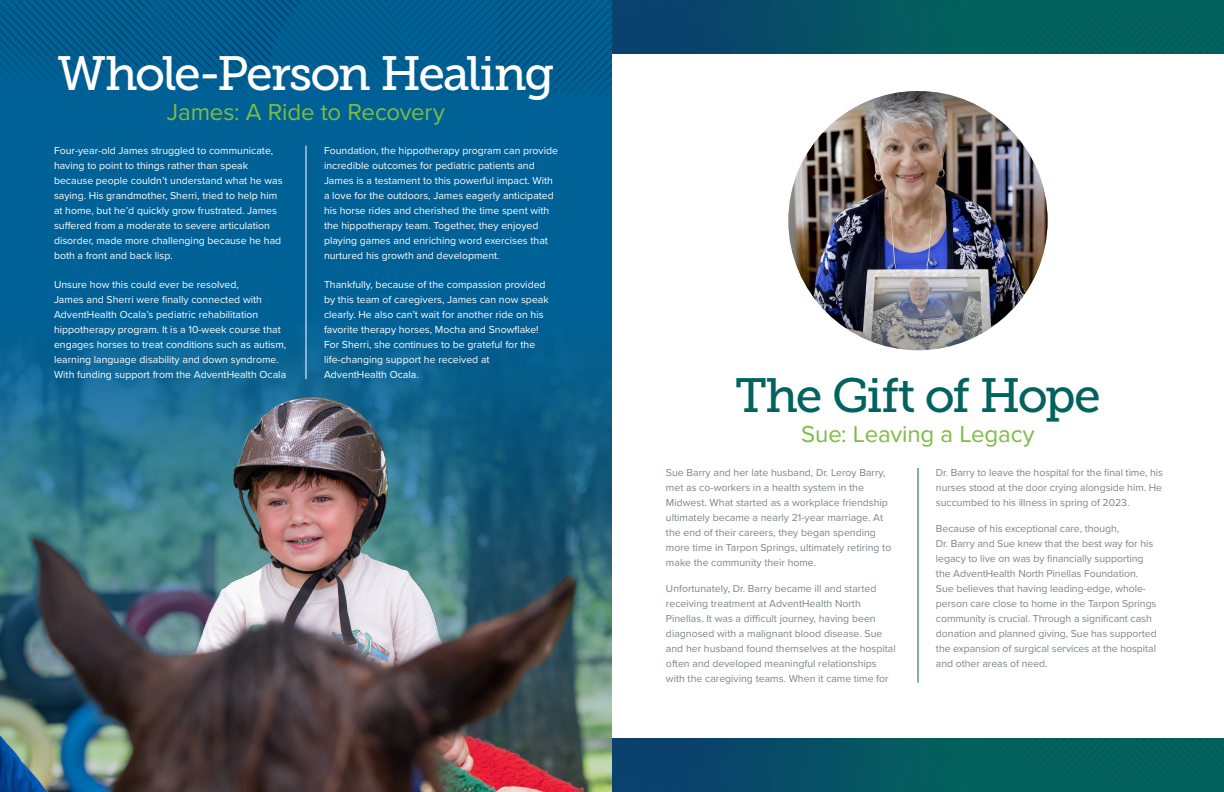
<style>
.page{position:relative;width:1224px;height:792px;background:#fff}
.page>*{position:absolute;margin:0;border:0;box-sizing:border-box;transform-origin:0 0}
.t1{font:48px "Museo Slab 500";letter-spacing:-.05em;color:#fff}
.t2{font:48px "Museo Slab 500";letter-spacing:-.045em;color:#02625d}
.t3{font:24px "Proxima Nova";letter-spacing:-.005em;color:#7cbd42}
.t4{font:10.5px/15px "Proxima Nova";color:#fff}
.t5{font:10.5px/15px "Proxima Nova";color:#7b868d}
</style>
<div class="page">
<div style="left:0;top:0;width:612px;height:792px;background:#006197"></div>
<svg style="left:0;top:0;width:612px;height:94px"></svg>
<img style="left:0;top:314px;width:612px;height:478px">
<img style="left:788px;top:91px;width:260px;height:259px;border-radius:130px">
<svg style="left:618px;top:738px;width:606px;height:54px;background:#045561"></svg>
<hr style="left:918px;top:468px;width:1px;height:215px;background:#02625d">
<hr style="left:306px;top:146px;width:1px;height:233px;background:#fff">
<svg style="left:618px;top:0;width:606px;height:54px;background:#045561"></svg>
<p class="t1" style="left:57px;top:47px;width:499px">Whole-Person Healing</p>
<p class="t3" style="left:167px;top:94px;width:280px">James: A Ride to Recovery</p>
<p class="t4" style="left:54px;top:143px;width:230px">Four-year-old James struggled to communicate, having to point to things rather than speak because people couldn’t understand what he was saying. His grandmother, Sherri, tried to help him at home, but he’d quickly grow frustrated. James suffered from a moderate to severe articulation disorder, made more challenging because he had both a front and back lisp.</p>
<p class="t4" style="left:54px;top:277px;width:234px">Unsure how this could ever be resolved,<br>James and Sherri were finally connected with AdventHealth Ocala’s pediatric rehabilitation hippotherapy program. It is a 10-week course that engages horses to treat conditions such as autism, learning language disability and down syndrome.<br>With funding support from the AdventHealth Ocala</p>
<p class="t4" style="left:324px;top:143px;width:236px">Foundation, the hippotherapy program can provide incredible outcomes for pediatric patients and James is a testament to this powerful impact. With a love for the outdoors, James eagerly anticipated his horse rides and cherished the time spent with the hippotherapy team. Together, they enjoyed playing games and enriching word exercises that nurtured his growth and development.</p>
<p class="t4" style="left:324px;top:277px;width:226px">Thankfully, because of the compassion provided by this team of caregivers, James can now speak clearly. He also can’t wait for another ride on his favorite therapy horses, Mocha and Snowflake!<br>For Sherri, she continues to be grateful for the life-changing support he received at AdventHealth Ocala.</p>
<p class="t2" style="left:735px;top:369px;width:367px">The Gift of Hope</p>
<p class="t3" style="left:801px;top:416px;width:235px">Sue: Leaving a Legacy</p>
<p class="t5" style="left:666px;top:465px;width:227px">Sue Barry and her late husband, Dr. Leroy Barry, met as co-workers in a health system in the Midwest. What started as a workplace friendship ultimately became a nearly 21-year marriage. At the end of their careers, they began spending more time in Tarpon Springs, ultimately retiring to make the community their home.</p>
<p class="t5" style="left:666px;top:581px;width:231px">Unfortunately, Dr. Barry became ill and started receiving treatment at AdventHealth North Pinellas. It was a difficult journey, having been diagnosed with a malignant blood disease. Sue and her husband found themselves at the hospital often and developed meaningful relationships with the caregiving teams. When it came time for</p>
<p class="t5" style="left:936px;top:465px;width:229px;text-align:justify">Dr. Barry to leave the hospital for the final time, his nurses stood at the door crying alongside him. He succumbed to his illness in spring of 2023.</p>
<p class="t5" style="left:936px;top:521px;width:222px">Because of his exceptional care, though,<br>Dr. Barry and Sue knew that the best way for his legacy to live on was by financially supporting the AdventHealth North Pinellas Foundation.<br>Sue believes that having leading-edge, whole&shy;person care close to home in the Tarpon Springs community is crucial. Through a significant cash donation and planned giving, Sue has supported the expansion of surgical services at the hospital and other areas of need.</p>
</div>
